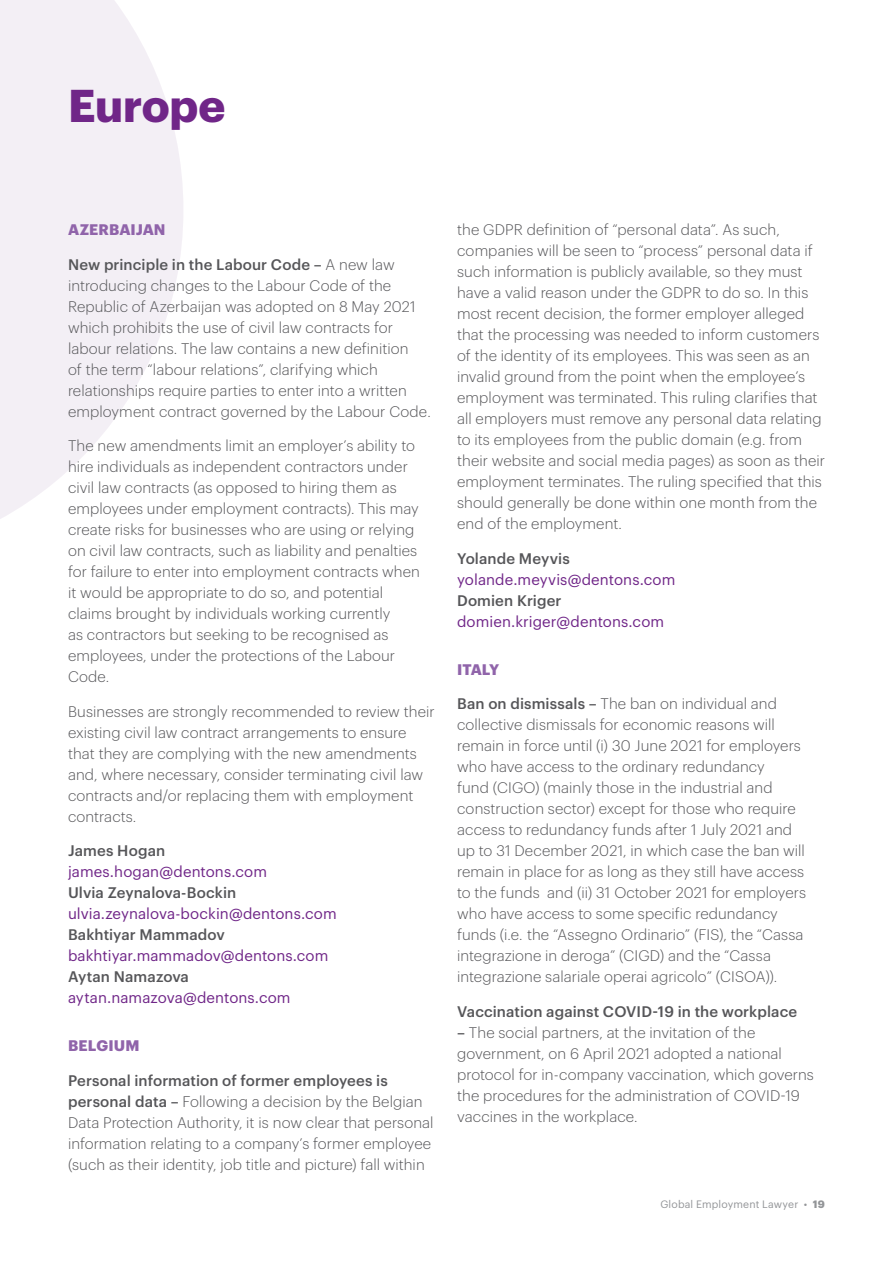
<style>
.page{position:relative;width:893px;height:1263px;background:#fff}
.page>*{position:absolute;margin:0;border:0;box-sizing:border-box;transform-origin:0 0}
.t1{font:700 45px "Dentons Sans";letter-spacing:-.005em;color:#702688}
.t2{font:300 15px/21px "Dentons Sans";letter-spacing:.005em;color:#565659}
.t3{font:15px "Dentons Sans";letter-spacing:.01em;color:#702688}
.t4{font:500 15px "Dentons Sans";letter-spacing:.01em;color:#565659}
.t5{font:700 15px "Dentons Sans";color:#9064aa}
.t6{font:10.5px "Dentons Sans";letter-spacing:.015em;color:#939598}
.s1{font-weight:500}
.s2{font-weight:700}
</style>
<div class="page">
<svg style="left:0;top:0;width:183px;height:519px;fill:#f3eff5"></svg>
<h1 class="t1" style="left:68px;top:71px;width:159px">Europe</h1>
<p class="t5" style="left:68px;top:218px;width:99px">AZERBAIJAN</p>
<p class="t2" style="left:68px;top:253px;width:364px"><span class="s1">New principle in the Labour Code –</span> A new law introducing changes to the Labour Code of the Republic of Azerbaijan was adopted on 8 May 2021 which prohibits the use of civil law contracts for labour relations. The law contains a new definition<br>of the term “labour relations”, clarifying which relationships require parties to enter into a written employment contract governed by the Labour Code.</p>
<p class="t2" style="left:68px;top:434px;width:353px">The new amendments limit an employer’s ability to hire individuals as independent contractors under civil law contracts (as opposed to hiring them as employees under employment contracts). This may create risks for businesses who are using or relying on civil law contracts, such as liability and penalties for failure to enter into employment contracts when it would be appropriate to do so, and potential claims brought by individuals working currently<br>as contractors but seeking to be recognised as employees, under the protections of the Labour Code.</p>
<p class="t2" style="left:68px;top:700px;width:368px">Businesses are strongly recommended to review their existing civil law contract arrangements to ensure that they are complying with the new amendments and, where necessary, consider terminating civil law contracts and/or replacing them with employment contracts.</p>
<p class="t4" style="left:68px;top:839px;width:99px">James Hogan</p>
<p class="t3" style="left:68px;top:861px;width:201px">james.hogan@dentons.com</p>
<p class="t4" style="left:68px;top:881px;width:170px">Ulvia Zeynalova-Bockin</p>
<p class="t3" style="left:68px;top:903px;width:270px">ulvia.zeynalova-bockin@dentons.com</p>
<p class="t4" style="left:68px;top:923px;width:158px">Bakhtiyar Mammadov</p>
<p class="t3" style="left:68px;top:945px;width:262px">bakhtiyar.mammadov@dentons.com</p>
<p class="t4" style="left:68px;top:965px;width:122px">Aytan Namazova</p>
<p class="t3" style="left:68px;top:987px;width:224px">aytan.namazova@dentons.com</p>
<p class="t5" style="left:68px;top:1034px;width:73px">BELGIUM</p>
<p class="t2" style="left:68px;top:1069px;width:367px"><span class="s1">Personal information of former employees is personal data –</span> Following a decision by the Belgian Data Protection Authority, it is now clear that personal information relating to a company’s former employee (such as their identity, job title and picture) fall within</p>
<p class="t2" style="left:457px;top:218px;width:369px">the GDPR definition of “personal data”. As such, companies will be seen to “process” personal data if such information is publicly available, so they must have a valid reason under the GDPR to do so. In this most recent decision, the former employer alleged that the processing was needed to inform customers of the identity of its employees. This was seen as an invalid ground from the point when the employee’s employment was terminated. This ruling clarifies that all employers must remove any personal data relating to its employees from the public domain (e.g. from their website and social media pages) as soon as their employment terminates. The ruling specified that this should generally be done within one month from the end of the employment.</p>
<p class="t4" style="left:457px;top:547px;width:114px">Yolande Meyvis</p>
<p class="t3" style="left:457px;top:568px;width:220px">yolande.meyvis@dentons.com</p>
<p class="t4" style="left:457px;top:589px;width:106px">Domien Kriger</p>
<p class="t3" style="left:457px;top:610px;width:209px">domien.kriger@dentons.com</p>
<p class="t5" style="left:457px;top:658px;width:44px">ITALY</p>
<p class="t2" style="left:457px;top:692px;width:350px"><span class="s1">Ban on dismissals –</span> The ban on individual and collective dismissals for economic reasons will remain in force until (i) 30 June 2021 for employers who have access to the ordinary redundancy<br>fund (CIGO) (mainly those in the industrial and construction sector) except for those who require access to redundancy funds after 1 July 2021 and up to 31 December 2021, in which case the ban will remain in place for as long as they still have access to the funds and (ii) 31 October 2021 for employers who have access to some specific redundancy funds (i.e. the “Assegno Ordinario” (FIS), the “Cassa integrazione in deroga” (CIGD) and the “Cassa integrazione salariale operai agricolo” (CISOA)).</p>
<p class="t4" style="left:457px;top:1000px;width:342px">Vaccination against COVID-19 in the workplace</p>
<p class="t2" style="left:457px;top:1021px;width:358px"><span class="s1">–</span> The social partners, at the invitation of the government, on 6 April 2021 adopted a national protocol for in-company vaccination, which governs the procedures for the administration of COVID-19 vaccines in the workplace.</p>
<p class="t6" style="left:660px;top:1196px;width:166px">Global Employment Lawyer • <span class="s2">19</span></p>
</div>
